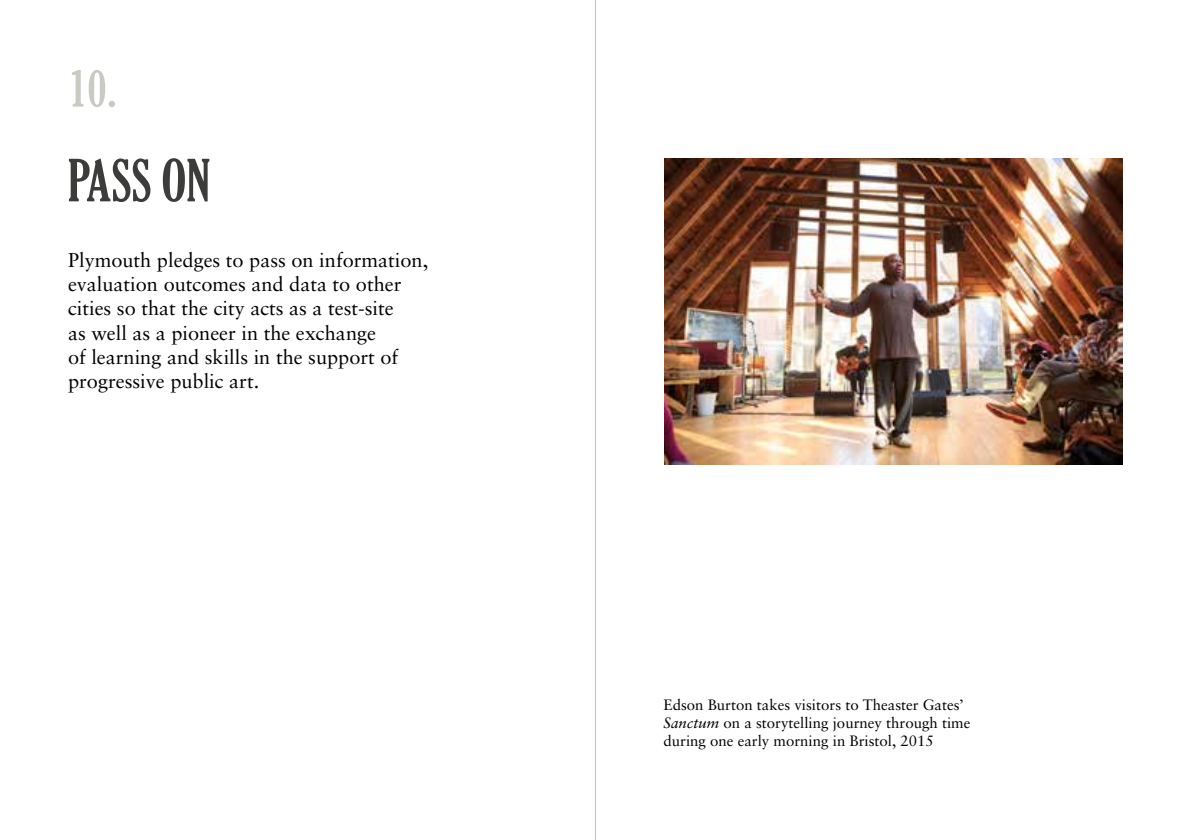
<style>
.page{position:relative;width:1191px;height:840px;background:#fff}
.page>*{position:absolute;margin:0;border:0;box-sizing:border-box;transform-origin:0 0}
.t1{font:extra-condensed 56px "Gloucester";color:#3c3c3b}
.t2{font:extra-condensed 50px "Gloucester";color:#c8cbc3}
.t3{font:20px/24px "Sabon";color:#000}
.t4{font:15px/18px "Sabon";color:#000}
.s1{font-style:italic}
</style>
<div class="page">
<hr style="left:595px;top:0;width:1px;height:839px;background:#c2c2c2">
<img style="left:664px;top:158px;width:458px;height:306px">
<h2 class="t2" style="left:68px;top:59px;width:49px">10.</h2>
<h1 class="t1" style="left:68px;top:148px;width:144px">PASS ON</h1>
<p class="t3" style="left:68px;top:248px;width:362px">Plymouth pledges to pass on information, evaluation outcomes and data to other cities so that the city acts as a test-site<br>as well as a pioneer in the exchange<br>of learning and skills in the support of progressive public art.</p>
<p class="t4" style="left:663px;top:695px;width:308px">Edson Burton takes visitors to Theaster Gates’<br><span class="s1">Sanctum</span> on a storytelling journey through time during one early morning in Bristol, 2015</p>
</div>
